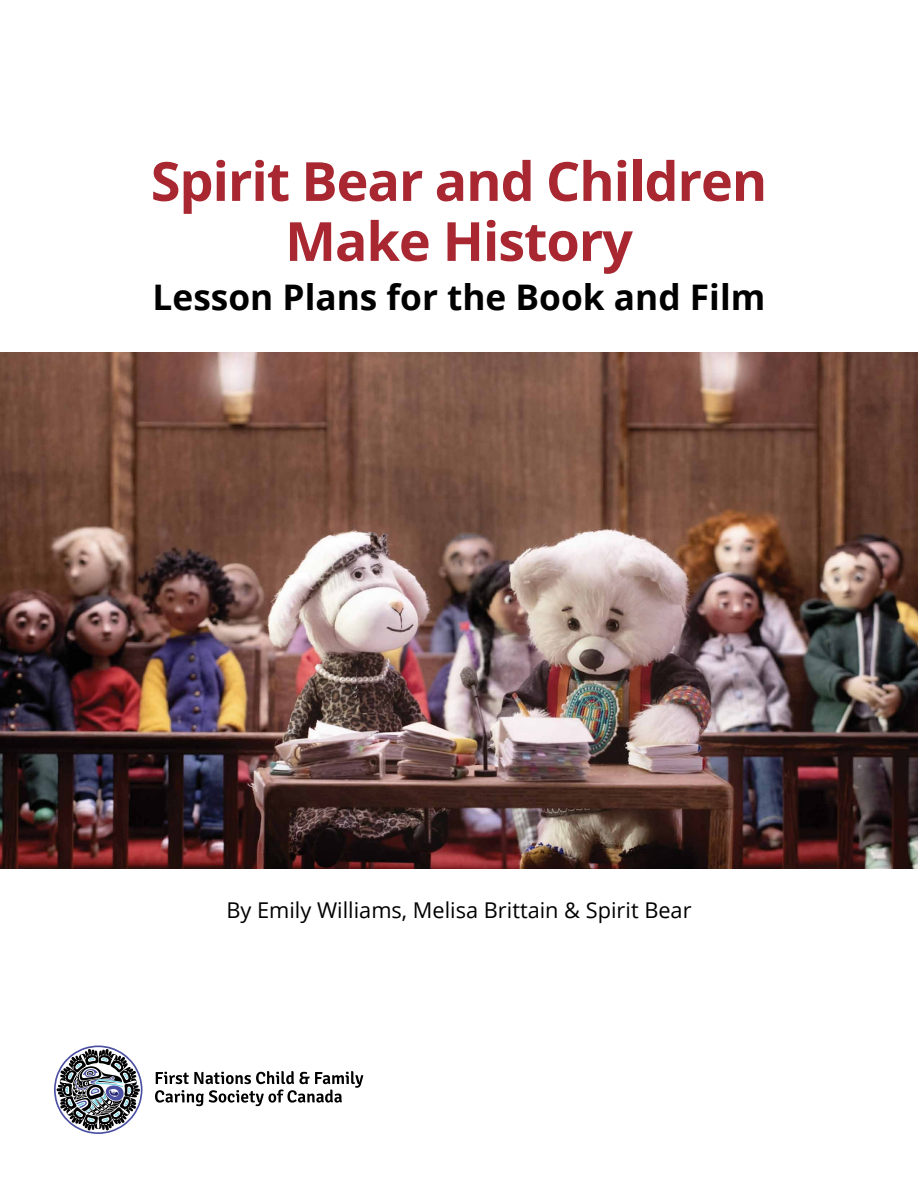
<style>
.page{position:relative;width:918px;height:1188px;background:#fff}
.page>*{position:absolute;margin:0;border:0;box-sizing:border-box;transform-origin:0 0}
.t1{font:700 54px/60px "Open Sans";letter-spacing:-.02em;color:#a82731;text-align:center}
.t2{font:700 35.25px "Open Sans";color:#000}
.t3{font:21.75px "Open Sans";color:#000}
</style>
<div class="page">
<img style="left:0;top:352px;width:918px;height:517px">
<svg style="left:155px;top:1071px;width:208px;height:35px"></svg>
<svg style="left:54px;top:1046px;width:88px;height:88px"></svg>
<h1 class="t1" style="left:151px;top:150px;width:618px">Spirit Bear and Children<br>Make History</h1>
<h2 class="t2" style="left:153px;top:273px;width:614px">Lesson Plans for the Book and Film</h2>
<p class="t3" style="left:226px;top:896px;width:467px">By Emily Williams, Melisa Brittain &amp; Spirit Bear</p>
</div>
